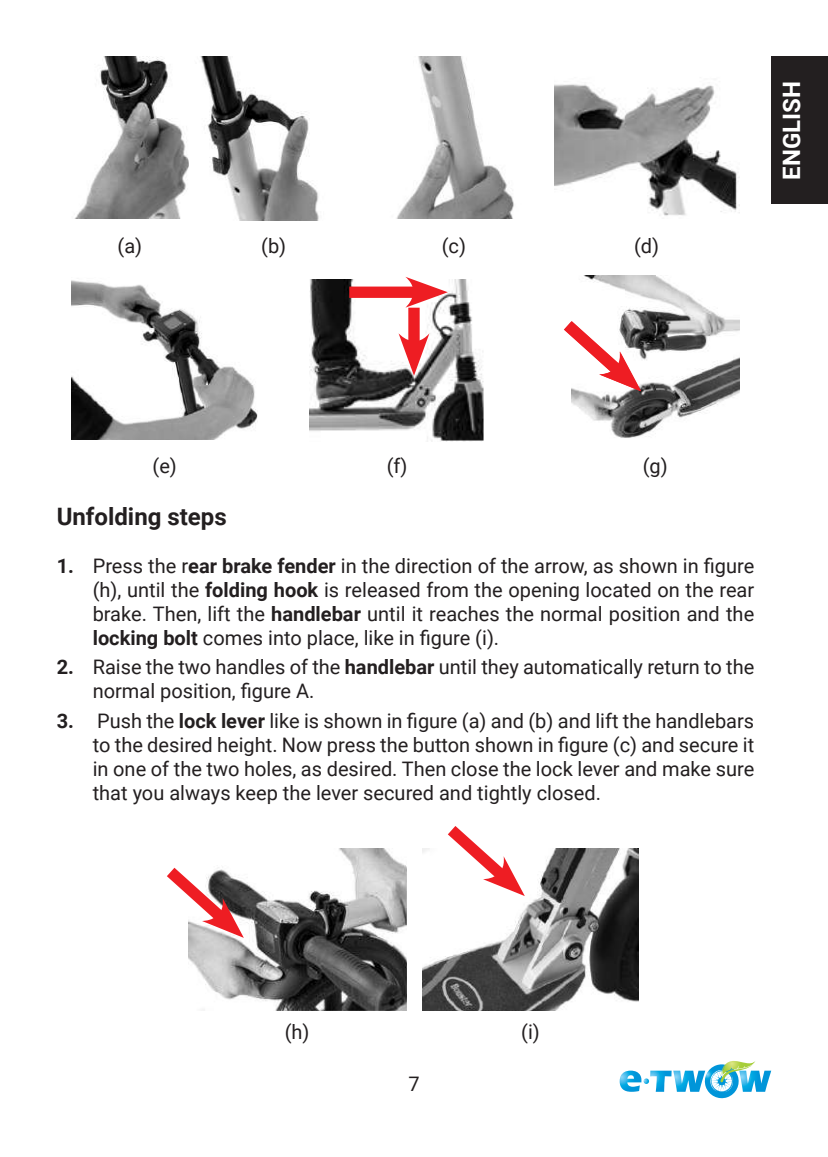
<style>
.page{position:relative;width:828px;height:1157px;background:#fff}
.page>*{position:absolute;margin:0;border:0;box-sizing:border-box;transform-origin:0 0}
.t1{font:700 24px "Roboto";color:#231f20}
.t2{font:700 24px "Roboto";color:#fff}
.t3{font:20px/24px "Roboto";color:#231f20;text-align:justify}
.s1{font-weight:700}
</style>
<div class="page">
<svg style="left:619px;top:1060px;width:152px;height:39px"></svg>
<div style="left:771px;top:57px;width:57px;height:147px;background:#231f20"></div>
<img style="left:74px;top:57px;width:114px;height:162px">
<img style="left:200px;top:57px;width:119px;height:163px">
<img style="left:396px;top:57px;width:118px;height:162px">
<img style="left:554px;top:84px;width:185px;height:132px">
<img style="left:72px;top:280px;width:186px;height:160px">
<img style="left:309px;top:279px;width:175px;height:162px">
<img style="left:571px;top:276px;width:168px;height:162px">
<div style="left:349px;top:286px;width:74px;height:12px;background:#ee1d23"></div>
<svg style="left:405px;top:277px;width:43px;height:31px"></svg>
<svg style="left:564px;top:309px;width:77px;height:82px"></svg>
<img style="left:188px;top:849px;width:218px;height:162px">
<img style="left:422px;top:848px;width:217px;height:162px">
<svg style="left:435px;top:826px;width:90px;height:70px"></svg>
<svg style="left:167px;top:856px;width:77px;height:82px"></svg>
<div style="left:408px;top:308px;width:12px;height:43px;background:#ee1d23"></div>
<svg style="left:398px;top:333px;width:31px;height:43px"></svg>
<p class="t3" style="left:117px;top:233px;width:26px">(a)</p>
<p class="t3" style="left:261px;top:233px;width:27px">(b)</p>
<p class="t3" style="left:634px;top:233px;width:27px">(d)</p>
<p class="t3" style="left:442px;top:233px;width:26px">(c)</p>
<p class="t2" style="left:775px;top:180px;width:100px;rotate:-90deg">ENGLISH</p>
<p class="t3" style="left:152px;top:453px;width:26px">(e)</p>
<p class="t3" style="left:387px;top:453px;width:22px">(f)</p>
<p class="t3" style="left:643px;top:453px;width:27px">(g)</p>
<p class="t1" style="left:57px;top:499px;width:172px">Unfolding steps</p>
<p class="t3" style="left:93px;top:552px;width:663px;text-indent:-36px"><span class="s1">1.</span> Press the r<span class="s1">ear brake fender</span> in the direction of the arrow, as shown in figure (h), until the <span class="s1">folding hook</span> is released from the opening located on the rear brake. Then, lift the <span class="s1">handlebar</span> until it reaches the normal position and the <span class="s1">locking bolt</span> comes into place, like in figure (i).</p>
<p class="t3" style="left:93px;top:654px;width:663px;text-indent:-36px"><span class="s1">2.</span> Raise the two handles of the <span class="s1">handlebar</span> until they automatically return to the normal position, figure A.</p>
<p class="t3" style="left:93px;top:708px;width:663px;text-indent:-36px"><span class="s1">3.</span> Push the <span class="s1">lock lever</span> like is shown in figure (a) and (b) and lift the handlebars to the desired height. Now press the button shown in figure (c) and secure it in one of the two holes, as desired. Then close the lock lever and make sure that you always keep the lever secured and tightly closed.</p>
<p class="t3" style="left:285px;top:1019px;width:26px">(h)</p>
<p class="t3" style="left:521px;top:1019px;width:20px">(i)</p>
<p class="t3" style="left:408px;top:1071px;width:13px">7</p>
</div>
